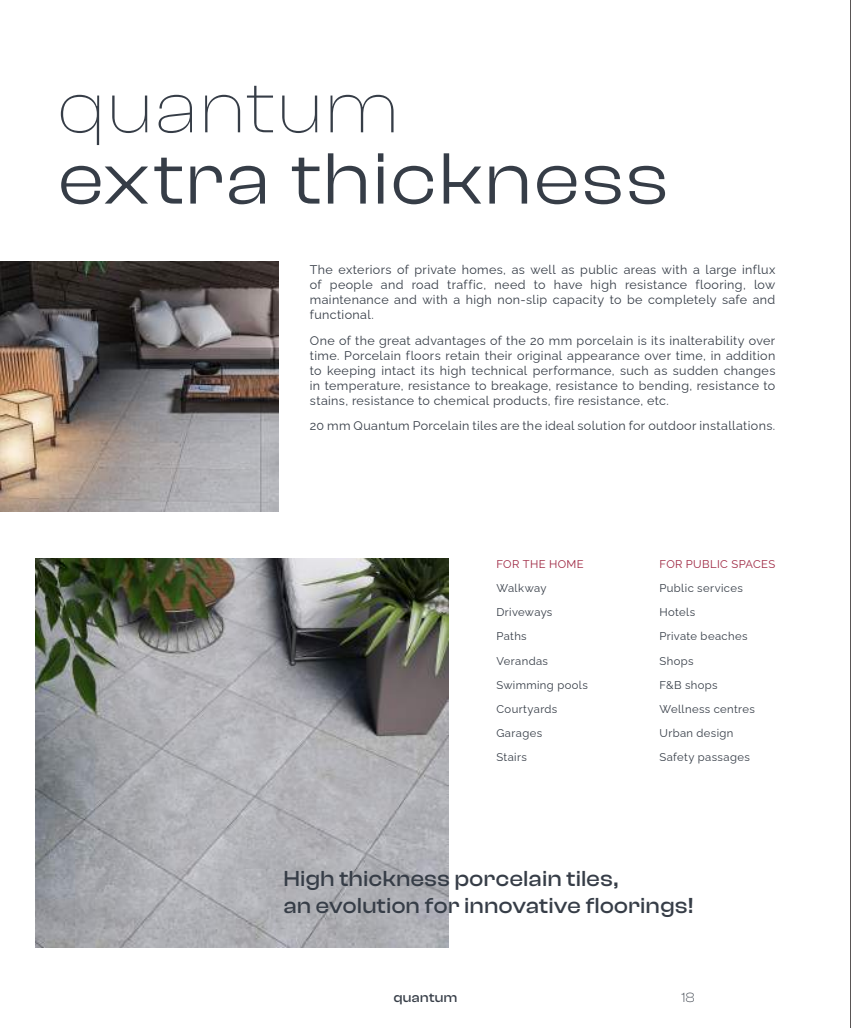
<style>
.page{position:relative;width:851px;height:1028px;background:#fff}
.page>*{position:absolute;margin:0;border:0;box-sizing:border-box;transform-origin:0 0}
.t1{font:75px "Clash Display";letter-spacing:.04em;color:#363d47}
.t2{font:200 75px "Clash Display";letter-spacing:.03em;color:#363d47}
.t3{font:500 22.5px/27px "Clash Display";letter-spacing:.025em;color:#363d47}
.t4{font:500 13.75px "Clash Display";letter-spacing:.035em;color:#363d47}
.t5{font:300 13.75px "Clash Display";color:#363d47}
.t6{font:12.5px/15px "Raleway";letter-spacing:.03em;color:#363d47;text-align:justify}
.t7{font:11.25px/24.1px "Raleway";letter-spacing:.035em;color:#363d47}
.t8{font:11.25px "Raleway";letter-spacing:.035em;color:#9e2742}
</style>
<div class="page">
<img style="left:35px;top:558px;width:413px;height:389px">
<img style="left:0;top:261px;width:278px;height:251px">
<hr style="left:850px;top:0;width:1px;height:1028px;background:#241f1f">
<h1 class="t2" style="left:58px;top:66px;width:341px">quantum</h1>
<h1 class="t1" style="left:58px;top:137px;width:610px">extra thickness</h1>
<p class="t6" style="left:310px;top:261px;width:467px">The exteriors of private homes, as well as public areas with a large influx of people and road traffic, need to have high resistance flooring, low maintenance and with a high non-slip capacity to be completely safe and functional.</p>
<p class="t6" style="left:310px;top:331px;width:467px">One of the great advantages of the 20 mm porcelain is its inalterability over time. Porcelain floors retain their original appearance over time, in addition to keeping intact its high technical performance, such as sudden changes in temperature, resistance to breakage, resistance to bending, resistance to stains, resistance to chemical products, fire resistance, etc.</p>
<p class="t6" style="left:310px;top:417px;width:467px">20 mm Quantum Porcelain tiles are the ideal solution for outdoor installations.</p>
<p class="t8" style="left:496px;top:555px;width:89px">FOR THE HOME</p>
<p class="t7" style="left:496px;top:575px;width:93px">Walkway<br>Driveways<br>Paths<br>Verandas<br>Swimming pools<br>Courtyards<br>Garages<br>Stairs</p>
<p class="t8" style="left:659px;top:555px;width:117px">FOR PUBLIC SPACES</p>
<p class="t7" style="left:659px;top:575px;width:97px">Public services<br>Hotels<br>Private beaches<br>Shops<br>F&amp;B shops<br>Wellness centres<br>Urban design<br>Safety passages</p>
<h2 class="t3" style="left:283px;top:864px;width:411px">High thickness porcelain tiles,<br>an evolution for innovative floorings!</h2>
<p class="t4" style="left:394px;top:989px;width:65px">quantum</p>
<p class="t5" style="left:681px;top:989px;width:14px">18</p>
</div>
